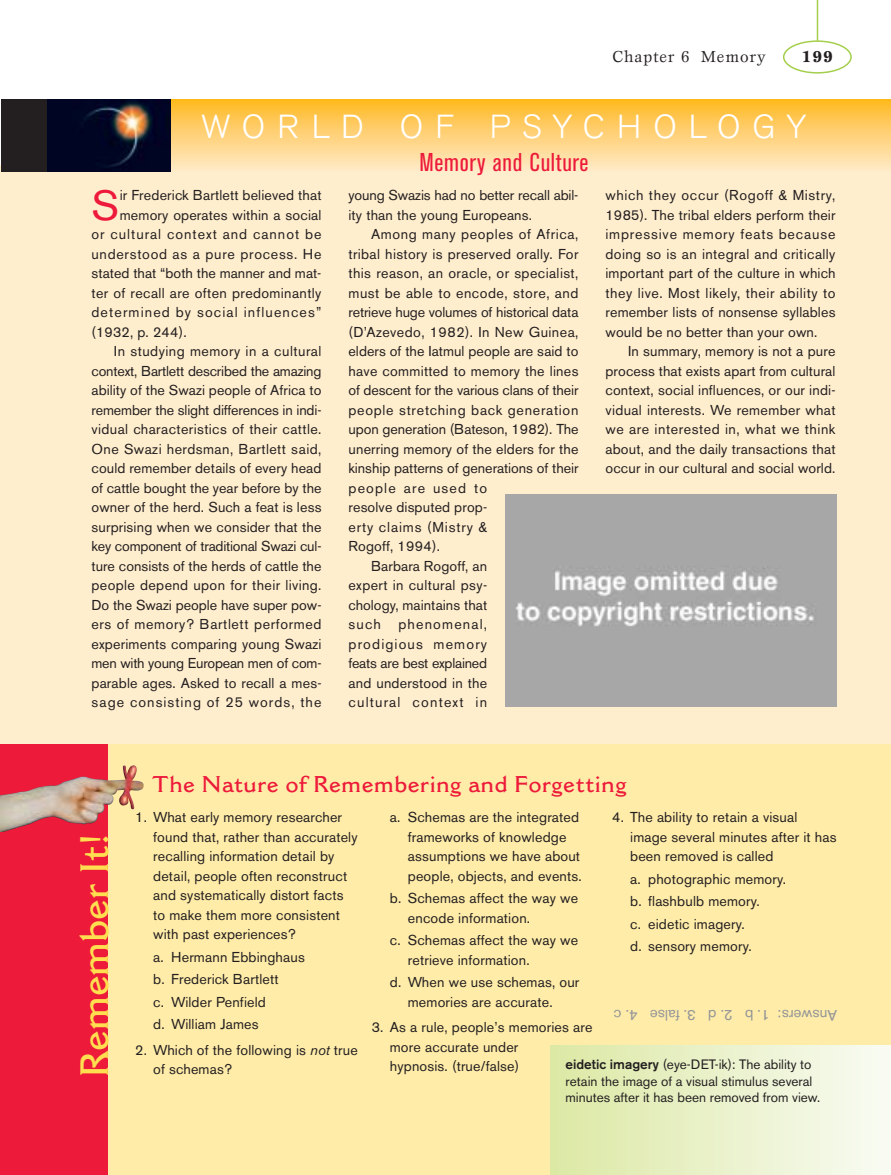
<style>
.page{position:relative;width:891px;height:1175px;background:#fff}
.page>*{position:absolute;margin:0;border:0;box-sizing:border-box;transform-origin:0 0}
.t1{font:41.85px "Akzidenz Grotesk BE";color:#ed1a3a}
.t2{font:600 39px "Cantoria";color:#ffde4f}
.t3{font:300 33px "Akzidenz Grotesk BE";letter-spacing:.36em;color:#fff}
.t4{font:condensed 25.5px "Akzidenz Grotesk BE";letter-spacing:.025em;color:#ed1a3a}
.t5{font:600 22.5px "Cantoria";letter-spacing:.03em;color:#ed1a3a}
.t6{font:16.5px "Esprit";letter-spacing:.055em;color:#231f20}
.t7{font:700 16.5px "Esprit";color:#231f20}
.t8{font:15px "Akzidenz Grotesk BE";color:#939598}
.t9{font:14.25px/19.5px "Akzidenz Grotesk BE";letter-spacing:.01em;color:#231f20}
.t10{font:14.25px/19.5px "Akzidenz Grotesk BE";letter-spacing:-.01em;color:#231f20}
.t11{font:14.25px "Akzidenz Grotesk BE";letter-spacing:.03em;color:#231f20}
.t12{font:14.25px "Akzidenz Grotesk BE";letter-spacing:-.015em;color:#231f20}
.t13{font:14.25px "Akzidenz Grotesk BE";letter-spacing:.08em;color:#231f20}
.t14{font:14.25px "Akzidenz Grotesk BE";letter-spacing:.05em;color:#231f20}
.t15{font:14.25px "Akzidenz Grotesk BE";letter-spacing:.07em;color:#231f20}
.t16{font:14.25px "Akzidenz Grotesk BE";letter-spacing:.035em;color:#231f20}
.t17{font:14.25px "Akzidenz Grotesk BE";letter-spacing:.045em;color:#231f20}
.t18{font:14.25px "Akzidenz Grotesk BE";letter-spacing:.06em;color:#231f20}
.t19{font:13.5px/16.5px "Akzidenz Grotesk BE";color:#231f20}
.s1{font-style:italic}
.s2{font-weight:500}
</style>
<div class="page">
<div style="left:0;top:165px;width:891px;height:579px;background:#ffeece"></div>
<svg style="left:783px;top:40px;width:69px;height:34px"></svg>
<hr style="left:817px;top:0;width:1px;height:41px;background:#a4cf4c">
<div style="left:2px;top:99px;width:889px;height:72px;background:linear-gradient(to bottom,#feb922,#ffe9c8)"></div>
<div style="left:1px;top:99px;width:170px;height:72px;background:#231f20"></div>
<img style="left:48px;top:99px;width:123px;height:72px">
<img style="left:505px;top:495px;width:332px;height:211px">
<div style="left:35px;top:744px;width:856px;height:430px;background:#ffeca9"></div>
<div style="left:550px;top:1045px;width:341px;height:129px;background:linear-gradient(to right,#dce8a4,#f9fbf3)"></div>
<div style="left:0;top:744px;width:108px;height:430px;background:#ed1a3a"></div>
<img style="left:0;top:765px;width:144px;height:67px">
<p class="t6" style="left:613px;top:50px;width:155px">Chapter 6 Memory</p>
<p class="t7" style="left:802px;top:50px;width:33px">199</p>
<h3 class="t3" style="left:202px;top:114px;width:607px">WORLD OF PSYCHOLOGY</h3>
<h1 class="t1" style="left:92px;top:190px;width:29px">S</h1>
<p class="t9" style="left:120px;top:187px;width:203px">ir Frederick Bartlett believed that</p>
<p class="t9" style="left:120px;top:206px;width:203px">memory operates within a social</p>
<p class="t15" style="left:92px;top:229px;width:231px">or cultural context and cannot be</p>
<p class="t14" style="left:92px;top:248px;width:232px">understood as a pure process. He</p>
<p class="t9" style="left:92px;top:265px;width:231px">stated that “both the manner and mat-</p>
<p class="t9" style="left:92px;top:284px;width:231px">ter of recall are often predominantly</p>
<p class="t13" style="left:92px;top:307px;width:232px">determined by social influences”</p>
<p class="t9" style="left:92px;top:323px;width:97px">(1932, p. 244).</p>
<p class="t16" style="left:114px;top:346px;width:209px">In studying memory in a cultural</p>
<p class="t12" style="left:92px;top:365px;width:232px">context, Bartlett described the amazing</p>
<p class="t9" style="left:92px;top:382px;width:232px">ability of the Swazi people of Africa to</p>
<p class="t10" style="left:92px;top:401px;width:232px">remember the slight differences in indi-</p>
<p class="t11" style="left:92px;top:424px;width:232px">vidual characteristics of their cattle.</p>
<p class="t11" style="left:92px;top:443px;width:232px">One Swazi herdsman, Bartlett said,</p>
<p class="t9" style="left:92px;top:460px;width:231px">could remember details of every head</p>
<p class="t9" style="left:92px;top:479px;width:231px">of cattle bought the year before by the</p>
<p class="t9" style="left:92px;top:499px;width:231px">owner of the herd. Such a feat is less</p>
<p class="t9" style="left:92px;top:518px;width:232px">surprising when we consider that the</p>
<p class="t12" style="left:92px;top:541px;width:232px">key component of traditional Swazi cul-</p>
<p class="t9" style="left:92px;top:557px;width:231px">ture consists of the herds of cattle the</p>
<p class="t9" style="left:92px;top:577px;width:232px">people depend upon for their living.</p>
<p class="t9" style="left:92px;top:596px;width:232px">Do the Swazi people have super pow-</p>
<p class="t17" style="left:92px;top:619px;width:231px">ers of memory? Bartlett performed</p>
<p class="t9" style="left:92px;top:635px;width:231px">experiments comparing young Swazi</p>
<p class="t12" style="left:92px;top:658px;width:231px">men with young European men of com-</p>
<p class="t9" style="left:92px;top:674px;width:232px">parable ages. Asked to recall a mes-</p>
<p class="t15" style="left:92px;top:697px;width:232px">sage consisting of 25 words, the</p>
<h3 class="t4" style="left:420px;top:153px;width:171px">Memory and Culture</h3>
<p class="t10" style="left:349px;top:187px;width:231px">young Swazis had no better recall abil&shy;ity than the young Europeans.</p>
<p class="t17" style="left:371px;top:229px;width:209px">Among many peoples of Africa,</p>
<p class="t9" style="left:349px;top:245px;width:231px">tribal history is preserved orally. For</p>
<p class="t11" style="left:349px;top:268px;width:232px">this reason, an oracle, or specialist,</p>
<p class="t16" style="left:349px;top:287px;width:231px">must be able to encode, store, and</p>
<p class="t10" style="left:349px;top:304px;width:231px">retrieve huge volumes of historical data</p>
<p class="t11" style="left:349px;top:326px;width:231px">(D’Azevedo, 1982). In New Guinea,</p>
<p class="t9" style="left:349px;top:343px;width:231px">elders of the Iatmul people are said to</p>
<p class="t9" style="left:349px;top:362px;width:232px">have committed to memory the lines</p>
<p class="t10" style="left:349px;top:382px;width:232px">of descent for the various clans of their</p>
<p class="t14" style="left:349px;top:404px;width:232px">people stretching back generation</p>
<p class="t9" style="left:349px;top:421px;width:231px">upon generation (Bateson, 1982). The</p>
<p class="t9" style="left:349px;top:440px;width:231px">unerring memory of the elders for the</p>
<p class="t9" style="left:349px;top:460px;width:232px">kinship patterns of generations of their</p>
<p class="t13" style="left:349px;top:482px;width:140px">people are used to</p>
<p class="t9" style="left:349px;top:499px;width:140px">resolve disputed prop-</p>
<p class="t18" style="left:349px;top:521px;width:140px">erty claims (Mistry &amp;</p>
<p class="t9" style="left:349px;top:538px;width:93px">Rogoff, 1994).</p>
<p class="t9" style="left:371px;top:557px;width:118px">Barbara Rogoff, an</p>
<p class="t11" style="left:349px;top:580px;width:140px">expert in cultural psy-</p>
<p class="t9" style="left:349px;top:596px;width:140px">chology, maintains that</p>
<p class="t13" style="left:349px;top:619px;width:140px">such phenomenal,</p>
<p class="t13" style="left:349px;top:638px;width:140px">prodigious memory</p>
<p class="t12" style="left:349px;top:658px;width:140px">feats are best explained</p>
<p class="t9" style="left:349px;top:674px;width:140px">and understood in the</p>
<p class="t13" style="left:349px;top:697px;width:140px">cultural context in</p>
<p class="t9" style="left:606px;top:187px;width:232px;text-align:justify">which they occur (Rogoff &amp; Mistry, 1985). The tribal elders perform their impressive memory feats because doing so is an integral and critically important part of the culture in which they live. Most likely, their ability to remember lists of nonsense syllables would be no better than your own.</p>
<p class="t9" style="left:606px;top:343px;width:232px;text-align:justify;text-indent:22px">In summary, memory is not a pure process that exists apart from cultural context, social influences, or our indi&shy;vidual interests. We remember what we are interested in, what we think about, and the daily transactions that occur in our cultural and social world.</p>
<h2 class="t2" style="left:79px;top:1076px;width:246px;rotate:-90deg">Remember It!</h2>
<h3 class="t5" style="left:152px;top:775px;width:476px">The Nature of Remembering and Forgetting</h3>
<p class="t9" style="left:153px;top:809px;width:206px;text-indent:-18px">1. What early memory researcher found that, rather than accurately recalling information detail by detail, people often reconstruct and systematically distort facts to make them more consistent with past experiences?</p>
<p class="t9" style="left:153px;top:947px;width:153px;line-height:22.5px">a. Hermann Ebbinghaus b. Frederick Bartlett<br>c. Wilder Penfield<br>d. William James</p>
<p class="t9" style="left:153px;top:1041px;width:206px;text-indent:-18px">2. Which of the following is <span class="s1">not</span> true of schemas?</p>
<p class="t9" style="left:408px;top:809px;width:175px;text-indent:-18px">a. Schemas are the integrated frameworks of knowledge assumptions we have about people, objects, and events.</p>
<p class="t9" style="left:408px;top:890px;width:172px;text-indent:-18px">b. Schemas affect the way we encode information.</p>
<p class="t9" style="left:408px;top:932px;width:172px;text-indent:-18px">c. Schemas affect the way we retrieve information.</p>
<p class="t9" style="left:408px;top:974px;width:173px;text-indent:-18px">d. When we use schemas, our memories are accurate.</p>
<p class="t9" style="left:390px;top:1019px;width:204px;text-indent:-18px">3. As a rule, people’s memories are more accurate under<br>hypnosis. (true/false)</p>
<p class="t9" style="left:630px;top:809px;width:208px;text-indent:-18px">4. The ability to retain a visual image several minutes after it has been removed is called</p>
<p class="t9" style="left:630px;top:869px;width:157px;line-height:22.5px">a. photographic memory. b. flashbulb memory.<br>c. eidetic imagery.<br>d. sensory memory.</p>
<p class="t8" style="left:837px;top:1020px;width:225px;rotate:-180deg">Answers: 1. b 2. d 3. false 4. c</p>
<p class="t19" style="left:566px;top:1057px;width:256px"><span class="s2">eidetic imagery</span> (eye-DET-ik): The ability to retain the image of a visual stimulus several minutes after it has been removed from view.</p>
</div>
